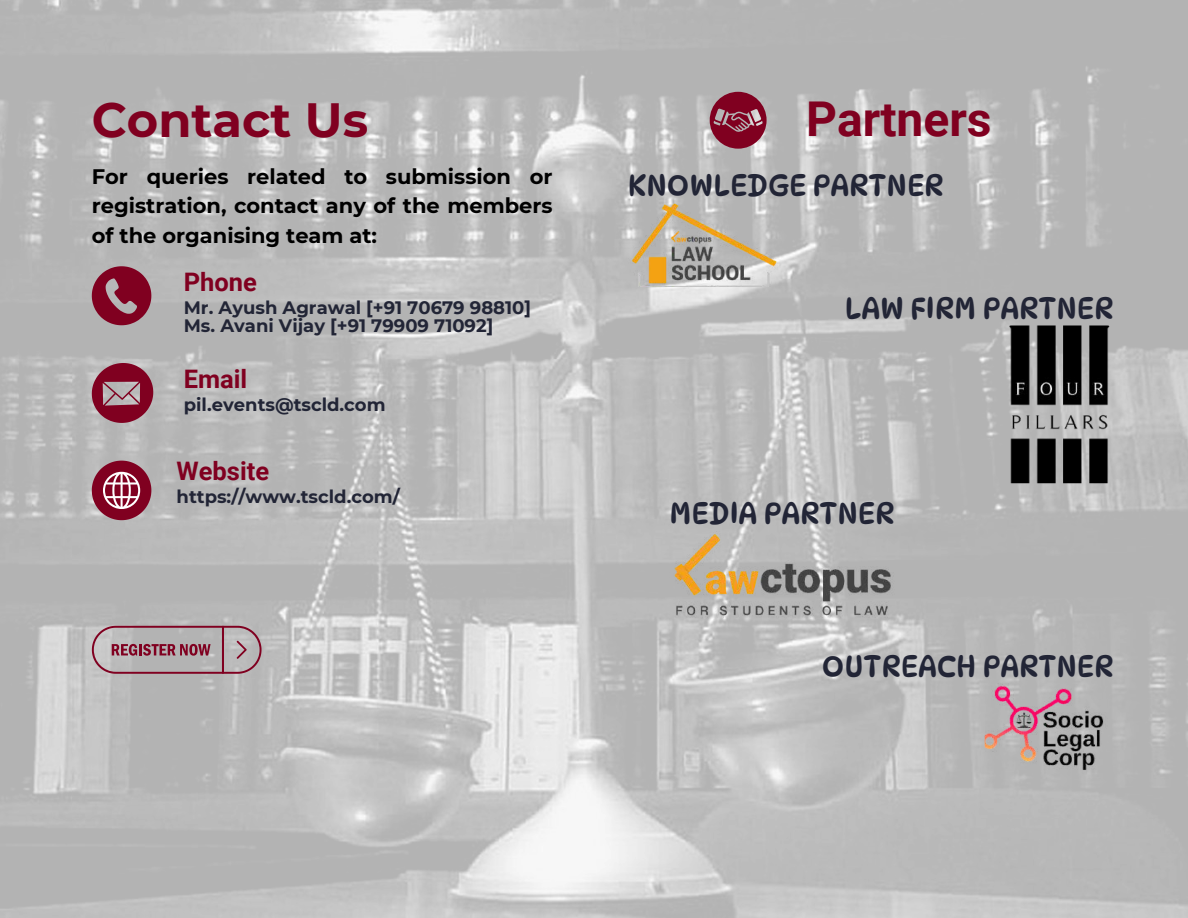
<style>
.page{position:relative;width:1188px;height:918px;background:#fff}
.page>*{position:absolute;margin:0;border:0;box-sizing:border-box;transform-origin:0 0}
.t1{font:700 48px "Montserrat";color:#800020}
.t2{font:700 48px "Roboto";color:#800020}
.t3{font:30px "Dyna Puff";color:#222536}
.t4{font:700 25.5px "Roboto";color:#800020}
.t5{font:700 21px/29.2px "Montserrat";color:#000;text-align:justify}
.t6{font:700 18px/18px "Montserrat";color:#222536}
</style>
<div class="page">
<img style="left:0;top:0;width:1188px;height:918px">
<svg style="left:92px;top:626px;width:170px;height:48px"></svg>
<svg style="left:710px;top:92px;width:57px;height:57px"></svg>
<svg style="left:92px;top:266px;width:59px;height:59px"></svg>
<svg style="left:92px;top:363px;width:61px;height:59px"></svg>
<svg style="left:92px;top:461px;width:59px;height:59px"></svg>
<img style="left:1005px;top:326px;width:108px;height:157px">
<img style="left:628px;top:204px;width:152px;height:83px">
<img style="left:985px;top:660px;width:129px;height:129px;border-radius:7px">
<img style="left:669px;top:532px;width:227px;height:85px">
<h1 class="t1" style="left:92px;top:91px;width:278px">Contact Us</h1>
<h1 class="t2" style="left:806px;top:91px;width:187px">Partners</h1>
<p class="t5" style="left:92px;top:162px;width:462px">For queries related to submission or registration, contact any of the members of the organising team at:</p>
<h3 class="t4" style="left:184px;top:268px;width:75px">Phone</h3>
<p class="t6" style="left:184px;top:298px;width:349px">Mr. Ayush Agrawal [+91 70679 98810]<br>Ms. Avani Vijay [+91 79909 71092]</p>
<h3 class="t4" style="left:184px;top:365px;width:65px">Email</h3>
<p class="t6" style="left:184px;top:396px;width:203px">pil.events@tscld.com</p>
<h3 class="t4" style="left:177px;top:457px;width:94px">Website</h3>
<p class="t6" style="left:177px;top:488px;width:225px">https://www.tscld.com/</p>
<h2 class="t3" style="left:628px;top:167px;width:317px">KNOWLEDGE PARTNER</h2>
<h2 class="t3" style="left:845px;top:290px;width:270px">LAW FIRM PARTNER</h2>
<h2 class="t3" style="left:669px;top:495px;width:227px">MEDIA PARTNER</h2>
<h2 class="t3" style="left:822px;top:648px;width:293px">OUTREACH PARTNER</h2>
</div>
